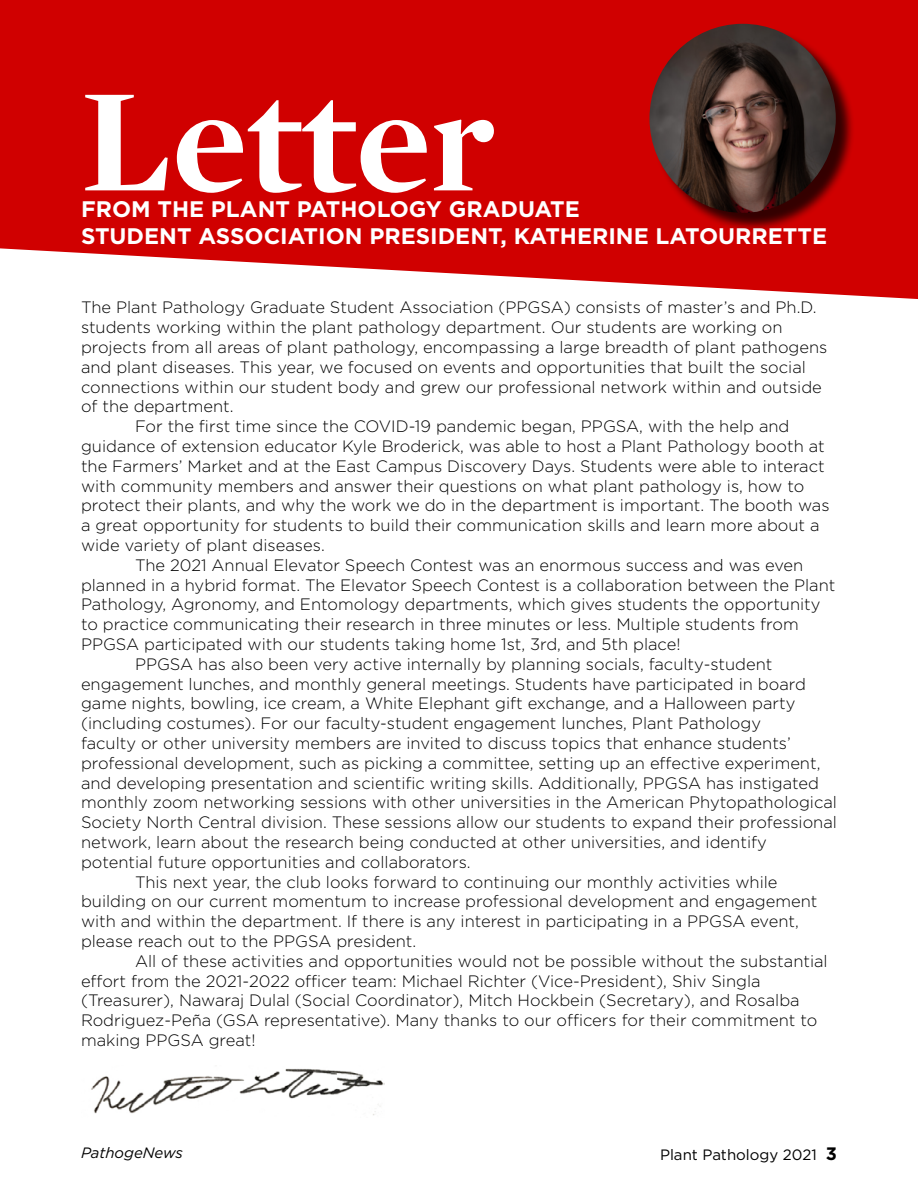
<style>
.page{position:relative;width:918px;height:1188px;background:#fff}
.page>*{position:absolute;margin:0;border:0;box-sizing:border-box;transform-origin:0 0}
.t1{font:700 150px "Mercury Display";color:#fff}
.t2{font:700 22.5px "Gotham";color:#fff}
.t3{font:300 16.5px/19.8px "Gotham";color:#000}
.t4{font:15px "Gotham";color:#000}
.t5{font:italic 15px "Gotham";color:#000}
.s1{font-weight:700;font-size:18px}
</style>
<div class="page">
<img style="left:91px;top:1068px;width:293px;height:48px">
<svg style="left:0;top:0;width:918px;height:299px;background:#d41919"></svg>
<div style="left:651px;top:26px;width:204px;height:206px;background:#000;opacity:.75"></div>
<img style="left:650px;top:24px;width:186px;height:189px">
<p class="t1" style="left:81px;top:31px;width:416px">Letter</p>
<p class="t2" style="left:81px;top:194px;width:500px">FROM THE PLANT PATHOLOGY GRADUATE</p>
<p class="t2" style="left:81px;top:221px;width:748px">STUDENT ASSOCIATION PRESIDENT, KATHERINE LATOURRETTE</p>
<p class="t3" style="left:81px;top:297px;width:748px">The Plant Pathology Graduate Student Association (PPGSA) consists of master’s and Ph.D. students working within the plant pathology department. Our students are working on projects from all areas of plant pathology, encompassing a large breadth of plant pathogens and plant diseases. This year, we focused on events and opportunities that built the social connections within our student body and grew our professional network within and outside of the department.</p>
<p class="t3" style="left:81px;top:416px;width:750px;text-indent:54px">For the first time since the COVID-19 pandemic began, PPGSA, with the help and guidance of extension educator Kyle Broderick, was able to host a Plant Pathology booth at the Farmers’ Market and at the East Campus Discovery Days. Students were able to interact with community members and answer their questions on what plant pathology is, how to protect their plants, and why the work we do in the department is important. The booth was a great opportunity for students to build their communication skills and learn more about a wide variety of plant diseases.</p>
<p class="t3" style="left:81px;top:555px;width:756px;text-indent:54px">The 2021 Annual Elevator Speech Contest was an enormous success and was even planned in a hybrid format. The Elevator Speech Contest is a collaboration between the Plant Pathology, Agronomy, and Entomology departments, which gives students the opportunity to practice communicating their research in three minutes or less. Multiple students from PPGSA participated with our students taking home 1st, 3rd, and 5th place!</p>
<p class="t3" style="left:81px;top:654px;width:758px;text-indent:54px">PPGSA has also been very active internally by planning socials, faculty-student engagement lunches, and monthly general meetings. Students have participated in board game nights, bowling, ice cream, a White Elephant gift exchange, and a Halloween party (including costumes). For our faculty-student engagement lunches, Plant Pathology<br>faculty or other university members are invited to discuss topics that enhance students’ professional development, such as picking a committee, setting up an effective experiment, and developing presentation and scientific writing skills. Additionally, PPGSA has instigated monthly zoom networking sessions with other universities in the American Phytopathological Society North Central division. These sessions allow our students to expand their professional network, learn about the research being conducted at other universities, and identify potential future opportunities and collaborators.</p>
<p class="t3" style="left:81px;top:871px;width:738px;text-indent:54px">This next year, the club looks forward to continuing our monthly activities while building on our current momentum to increase professional development and engagement with and within the department. If there is any interest in participating in a PPGSA event, please reach out to the PPGSA president.</p>
<p class="t3" style="left:81px;top:951px;width:748px;text-indent:54px">All of these activities and opportunities would not be possible without the substantial effort from the 2021-2022 officer team: Michael Richter (Vice-President), Shiv Singla (Treasurer), Nawaraj Dulal (Social Coordinator), Mitch Hockbein (Secretary), and Rosalba Rodriguez-Peña (GSA representative). Many thanks to our officers for their commitment to making PPGSA great!</p>
<p class="t5" style="left:81px;top:1143px;width:104px">PathogeNews</p>
<p class="t4" style="left:660px;top:1145px;width:178px">Plant Pathology 2021 <span class="s1">3</span></p>
</div>
